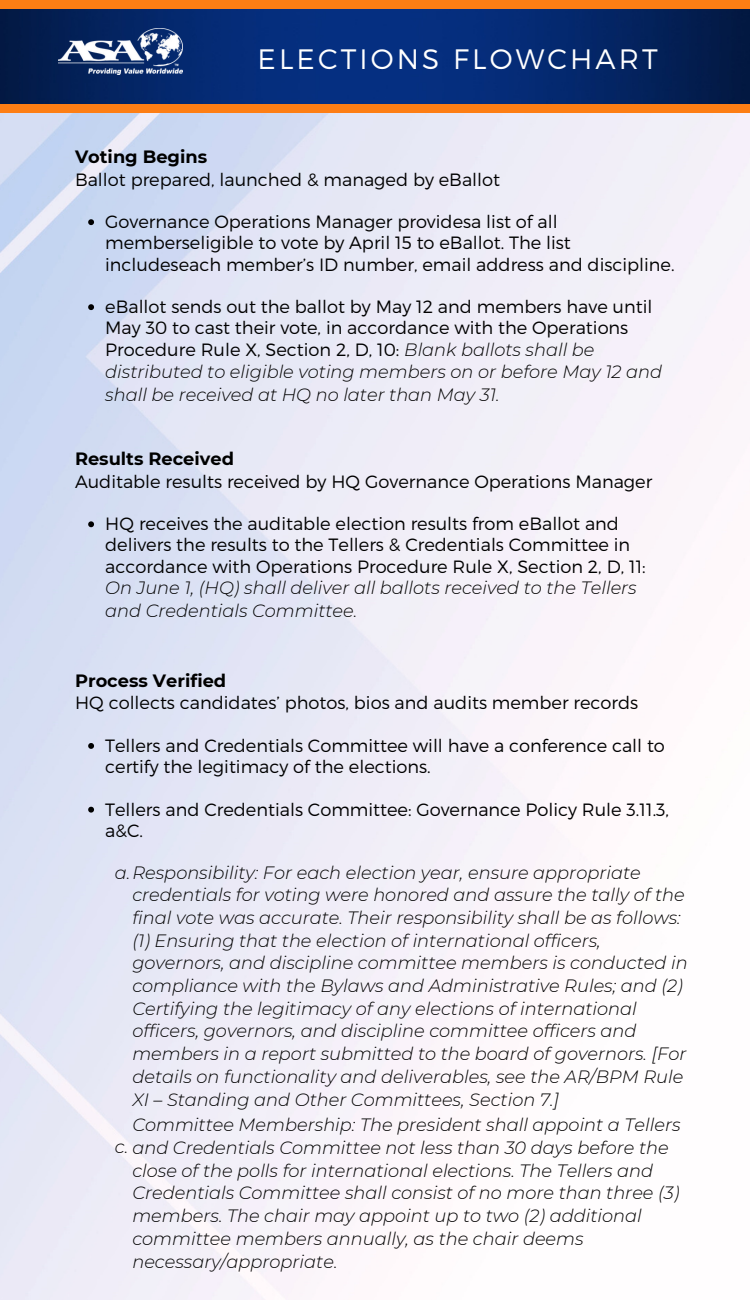
<style>
.page{position:relative;width:750px;height:1300px;background:#fff}
.page>*{position:absolute;margin:0;border:0;box-sizing:border-box;transform-origin:0 0}
.t1{font:300 28.1px "Montserrat";letter-spacing:.11em;color:#fff}
.t2{font:italic 300 17.8px/22.7px "Montserrat";color:#000}
.t3{font:300 17.8px/21.2px "Montserrat";color:#000}
.t4{font:700 17.8px "Montserrat";color:#000}
.s1{font-style:italic}
</style>
<div class="page">
<img style="left:0;top:113px;width:750px;height:1186px">
<svg style="left:88px;top:521px;width:6px;height:6px"></svg>
<svg style="left:88px;top:219px;width:6px;height:6px"></svg>
<svg style="left:88px;top:304px;width:6px;height:6px"></svg>
<svg style="left:88px;top:743px;width:6px;height:6px"></svg>
<svg style="left:88px;top:807px;width:6px;height:5px"></svg>
<img style="left:0;top:9px;width:750px;height:95px">
<div style="left:0;top:0;width:750px;height:9px;background:#fd7e14"></div>
<div style="left:0;top:104px;width:750px;height:9px;background:#fd7e14"></div>
<img style="left:58px;top:28px;width:125px;height:47px">
<h1 class="t1" style="left:258px;top:41px;width:402px">ELECTIONS FLOWCHART</h1>
<p class="t4" style="left:75px;top:146px;width:134px">Voting Begins</p>
<p class="t3" style="left:75px;top:168px;width:427px">Ballot prepared, launched &amp; managed by eBallot</p>
<p class="t3" style="left:105px;top:210px;width:571px">Governance Operations Manager providesa list of all memberseligible to vote by April 15 to eBallot. The list includeseach member’s ID number, email address and discipline.</p>
<p class="t3" style="left:105px;top:295px;width:558px;line-height:22px">eBallot sends out the ballot by May 12 and members have until May 30 to cast their vote, in accordance with the Operations Procedure Rule X, Section 2, D, 10: <span class="s1">Blank ballots shall be distributed to eligible voting members on or before May 12 and shall be received at HQ no later than May 31.</span></p>
<p class="t4" style="left:75px;top:448px;width:161px">Results Received</p>
<p class="t3" style="left:75px;top:470px;width:579px">Auditable results received by HQ Governance Operations Manager</p>
<p class="t3" style="left:105px;top:512px;width:542px">HQ receives the auditable election results from eBallot and delivers the results to the Tellers &amp; Credentials Committee in accordance with Operations Procedure Rule X, Section 2, D, 11:</p>
<p class="t2" style="left:105px;top:576px;width:533px">On June 1, (HQ) shall deliver all ballots received to the Tellers and Credentials Committee.</p>
<p class="t4" style="left:75px;top:669px;width:153px">Process Verified</p>
<p class="t3" style="left:75px;top:691px;width:565px">HQ collects candidates’ photos, bios and audits member records</p>
<p class="t3" style="left:105px;top:734px;width:561px">Tellers and Credentials Committee will have a conference call to certify the legitimacy of the elections.</p>
<p class="t3" style="left:105px;top:798px;width:565px">Tellers and Credentials Committee: Governance Policy Rule 3.11.3, a&amp;C.</p>
<p class="t2" style="left:132px;top:861px;width:557px;text-indent:-17px">a.Responsibility: For each election year, ensure appropriate credentials for voting were honored and assure the tally of the final vote was accurate. Their responsibility shall be as follows: (1) Ensuring that the election of international officers, governors, and discipline committee members is conducted in compliance with the Bylaws and Administrative Rules; and (2)<br>Certifying the legitimacy of any elections of international officers, governors, and discipline committee officers and members in a report submitted to the board of governors. [For details on functionality and deliverables, see the AR/BPM Rule XI – Standing and Other Committees, Section 7.]</p>
<p class="t2" style="left:132px;top:1113px;width:550px">Committee Membership: The president shall appoint a Tellers</p>
<p class="t2" style="left:115px;top:1136px;width:555px">c. and Credentials Committee not less than 30 days before the</p>
<p class="t2" style="left:132px;top:1159px;width:522px">close of the polls for international elections. The Tellers and</p>
<p class="t2" style="left:132px;top:1181px;width:549px">Credentials Committee shall consist of no more than three (3)</p>
<p class="t2" style="left:132px;top:1204px;width:511px">members. The chair may appoint up to two (2) additional</p>
<p class="t2" style="left:132px;top:1227px;width:453px">committee members annually, as the chair deems</p>
<p class="t2" style="left:132px;top:1250px;width:207px">necessary/appropriate.</p>
</div>
